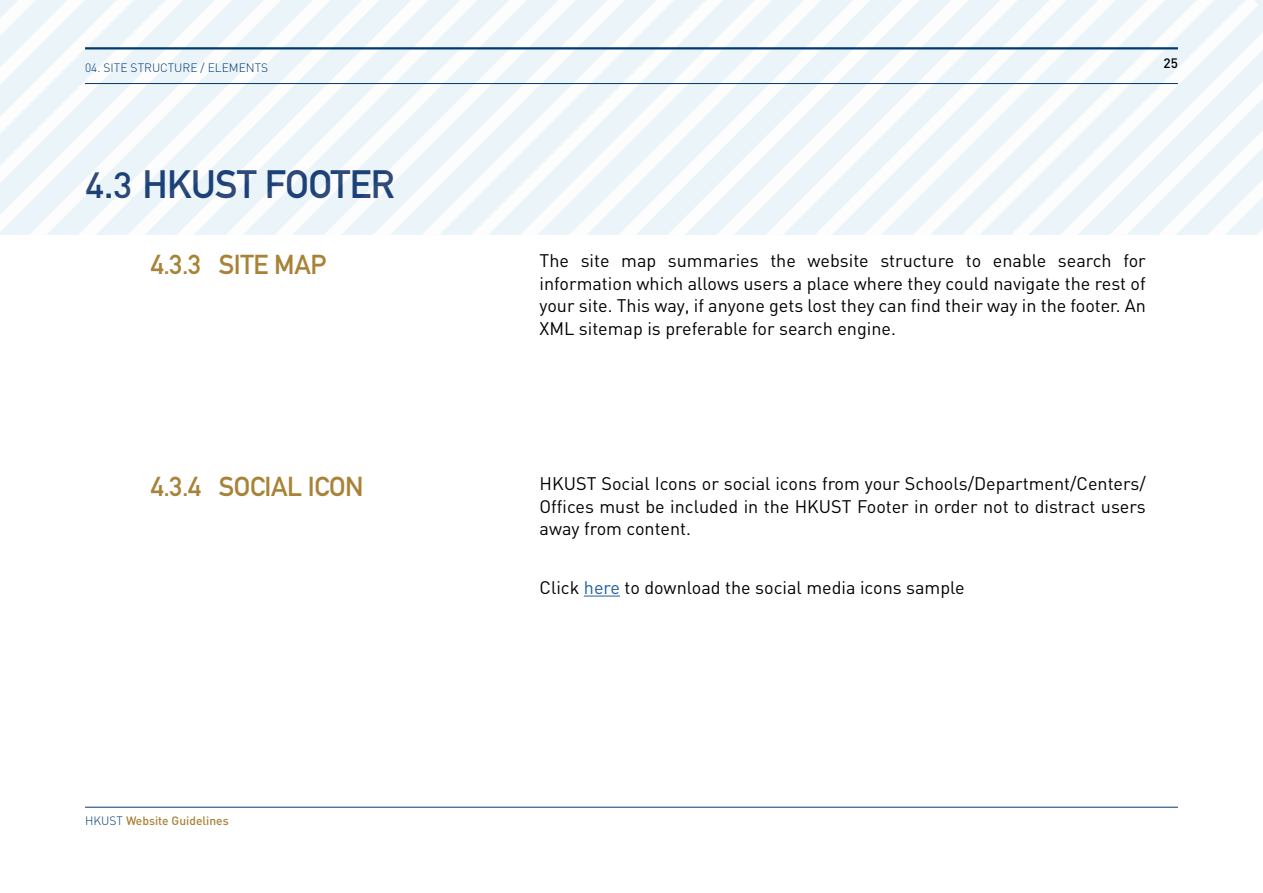
<style>
.page{position:relative;width:1263px;height:893px;background:#fff}
.page>*{position:absolute;margin:0;border:0;box-sizing:border-box;transform-origin:0 0}
.t1{font:700 39px "DIN Alternate";letter-spacing:-.015em;color:#1e3d71}
.t2{font:700 27px "DIN Alternate";letter-spacing:-.015em;color:#a88337}
.t3{font:18px/22.5px "DIN";color:#000;text-align:justify}
.t4{font:500 13.5px "DIN";color:#000}
.t5{font:300 12px "DIN";color:#003974}
.t6{font:500 12px "DIN";color:#a88337}
.s1{font-family:"DIN";font-weight:500;font-size:36px}
.s2{font-weight:300;color:#003974}
.s3{color:#215e9e}
</style>
<div class="page">
<hr style="left:584px;top:596px;width:36px;height:1px;background:#215e9e">
<svg style="left:1214px;top:0;width:44px;height:235px;fill:#ebf4f9"></svg>
<svg style="left:1165px;top:0;width:49px;height:235px;fill:#ebf4f9"></svg>
<svg style="left:1116px;top:0;width:49px;height:235px;fill:#ebf4f9"></svg>
<svg style="left:1067px;top:0;width:49px;height:235px;fill:#ebf4f9"></svg>
<svg style="left:1018px;top:0;width:49px;height:235px;fill:#ebf4f9"></svg>
<svg style="left:969px;top:0;width:49px;height:235px;fill:#ebf4f9"></svg>
<svg style="left:919px;top:0;width:50px;height:235px;fill:#ebf4f9"></svg>
<svg style="left:870px;top:0;width:49px;height:235px;fill:#ebf4f9"></svg>
<svg style="left:821px;top:0;width:49px;height:235px;fill:#ebf4f9"></svg>
<svg style="left:772px;top:0;width:49px;height:235px;fill:#ebf4f9"></svg>
<svg style="left:723px;top:0;width:49px;height:235px;fill:#ebf4f9"></svg>
<svg style="left:674px;top:0;width:49px;height:235px;fill:#ebf4f9"></svg>
<svg style="left:625px;top:0;width:49px;height:235px;fill:#ebf4f9"></svg>
<svg style="left:576px;top:0;width:49px;height:235px;fill:#ebf4f9"></svg>
<svg style="left:527px;top:0;width:49px;height:235px;fill:#ebf4f9"></svg>
<svg style="left:478px;top:0;width:49px;height:235px;fill:#ebf4f9"></svg>
<svg style="left:428px;top:0;width:50px;height:235px;fill:#ebf4f9"></svg>
<svg style="left:379px;top:0;width:49px;height:235px;fill:#ebf4f9"></svg>
<svg style="left:330px;top:0;width:49px;height:235px;fill:#ebf4f9"></svg>
<svg style="left:281px;top:0;width:49px;height:235px;fill:#ebf4f9"></svg>
<svg style="left:29px;top:0;width:252px;height:235px;fill:#ebf4f9"></svg>
<svg style="left:0;top:0;width:232px;height:232px;fill:#ebf4f9"></svg>
<svg style="left:0;top:0;width:183px;height:183px"></svg>
<hr style="left:85px;top:807px;width:1093px;height:1px;background:#003974">
<hr style="left:85px;top:47px;width:1093px;height:2px;background:#003974">
<hr style="left:85px;top:83px;width:1093px;height:1px;background:#003974">
<p class="t5" style="left:85px;top:60px;width:185px">04. SITE STRUCTURE / ELEMENTS</p>
<p class="t4" style="left:1163px;top:55px;width:16px">25</p>
<h1 class="t1" style="left:85px;top:154px;width:311px"><span class="s1">4.3</span> HKUST FOOTER</h1>
<h2 class="t2" style="left:151px;top:243px;width:177px">4.3.3 SITE MAP</h2>
<h2 class="t2" style="left:151px;top:466px;width:214px">4.3.4 SOCIAL ICON</h2>
<p class="t6" style="left:85px;top:813px;width:145px"><span class="s2">HKUST</span> Website Guidelines</p>
<p class="t3" style="left:540px;top:249px;width:608px">The site map summaries the website structure to enable search for information which allows users a place where they could navigate the rest of your site. This way, if anyone gets lost they can find their way in the footer. An XML sitemap is preferable for search engine.</p>
<p class="t3" style="left:540px;top:472px;width:608px">HKUST Social Icons or social icons from your Schools/Department/Centers/ Offices must be included in the HKUST Footer in order not to distract users away from content.</p>
<p class="t3" style="left:540px;top:575px;width:427px">Click <span class="s3">here</span> to download the social media icons sample</p>
</div>
